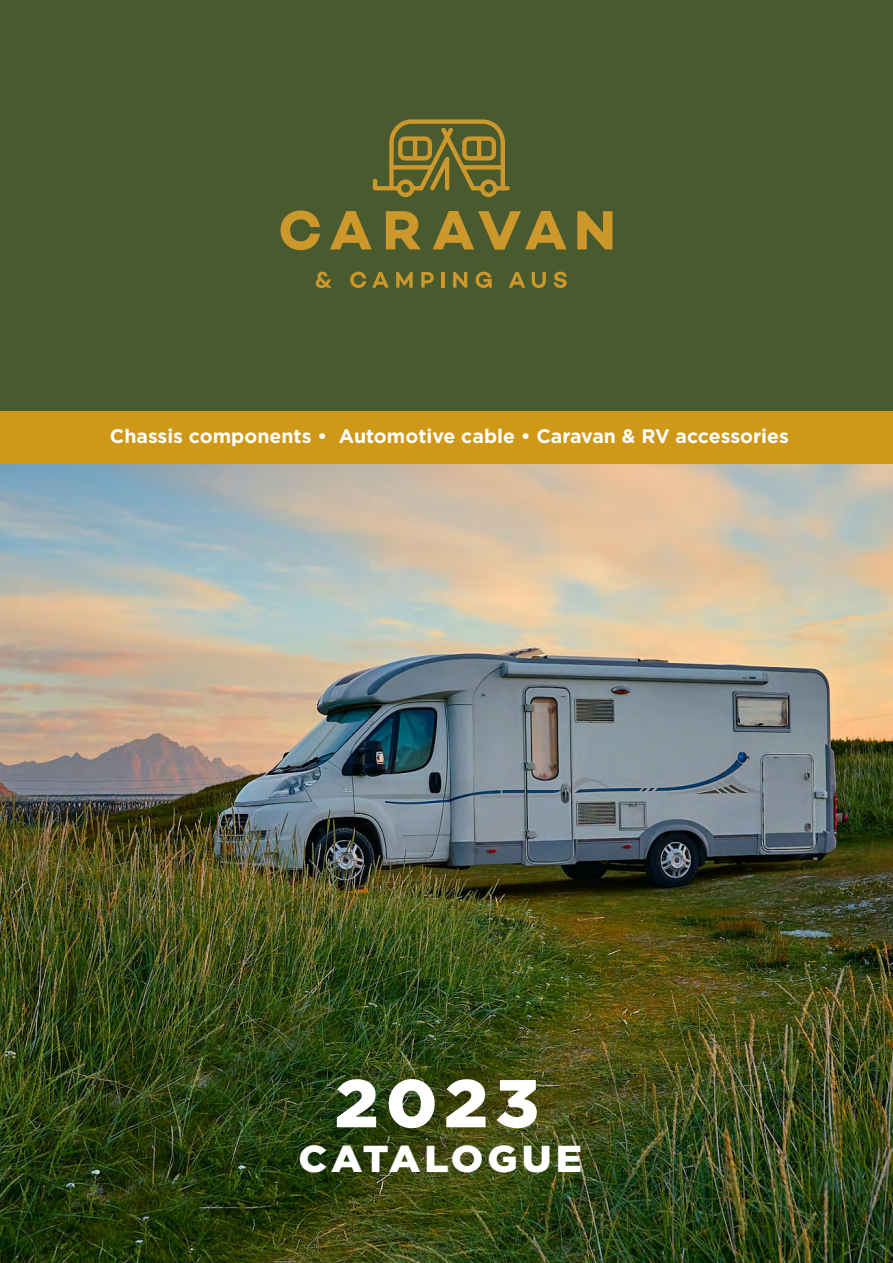
<style>
.page{position:relative;width:893px;height:1263px;background:#fff}
.page>*{position:absolute;margin:0;border:0;box-sizing:border-box;transform-origin:0 0}
.t1{font:900 67.5px "Gotham";color:#fff;scale:1.05 1}
.t2{font:900 37.5px "Gotham";letter-spacing:.095em;color:#fff;scale:1.05 1}
.t3{font:700 19.5px "Gotham";color:#fff}
</style>
<div class="page">
<img style="left:0;top:464px;width:893px;height:799px">
<div style="left:0;top:0;width:893px;height:412px;background:#495a2e"></div>
<div style="left:0;top:412px;width:893px;height:52px;background:#cf9817"></div>
<div style="left:480px;top:179px;width:17px;height:18px;border:4px solid #cd982b;border-radius:50%"></div>
<div style="left:397px;top:179px;width:17px;height:18px;border:4px solid #cd982b;border-radius:50%"></div>
<svg style="left:372px;top:119px;width:135px;height:75px"></svg>
<div style="left:463px;top:165px;width:40px;height:5px;background:#cd982b"></div>
<div style="left:391px;top:165px;width:40px;height:5px;background:#cd982b"></div>
<div style="left:462px;top:136px;width:34px;height:24px;border:4px solid #cd982b;border-radius:5px"></div>
<hr style="left:477px;top:139px;width:4px;height:19px;background:#cd982b">
<div style="left:398px;top:136px;width:34px;height:24px;border:4px solid #cd982b;border-radius:5px"></div>
<hr style="left:413px;top:139px;width:4px;height:19px;background:#cd982b">
<svg style="left:316px;top:272px;width:16px;height:16px"></svg>
<svg style="left:350px;top:272px;width:16px;height:16px"></svg>
<svg style="left:372px;top:272px;width:17px;height:16px"></svg>
<svg style="left:396px;top:272px;width:17px;height:16px"></svg>
<svg style="left:421px;top:272px;width:13px;height:16px"></svg>
<hr style="left:441px;top:272px;width:3px;height:16px;background:#cd982b">
<svg style="left:453px;top:272px;width:14px;height:16px"></svg>
<svg style="left:476px;top:272px;width:16px;height:16px"></svg>
<svg style="left:509px;top:272px;width:16px;height:16px"></svg>
<svg style="left:532px;top:272px;width:14px;height:16px"></svg>
<svg style="left:554px;top:272px;width:13px;height:16px"></svg>
<svg style="left:280px;top:210px;width:40px;height:40px"></svg>
<svg style="left:330px;top:211px;width:42px;height:38px"></svg>
<svg style="left:386px;top:211px;width:35px;height:38px"></svg>
<svg style="left:433px;top:211px;width:134px;height:39px"></svg>
<svg style="left:577px;top:211px;width:35px;height:38px"></svg>
<p class="t3" style="left:110px;top:425px;width:680px">Chassis components • Automotive cable • Caravan &amp; RV accessories</p>
<h1 class="t1" style="left:334px;top:1064px;width:197px">2023</h1>
<h2 class="t2" style="left:299px;top:1137px;width:271px">CATALOGUE</h2>
</div>
